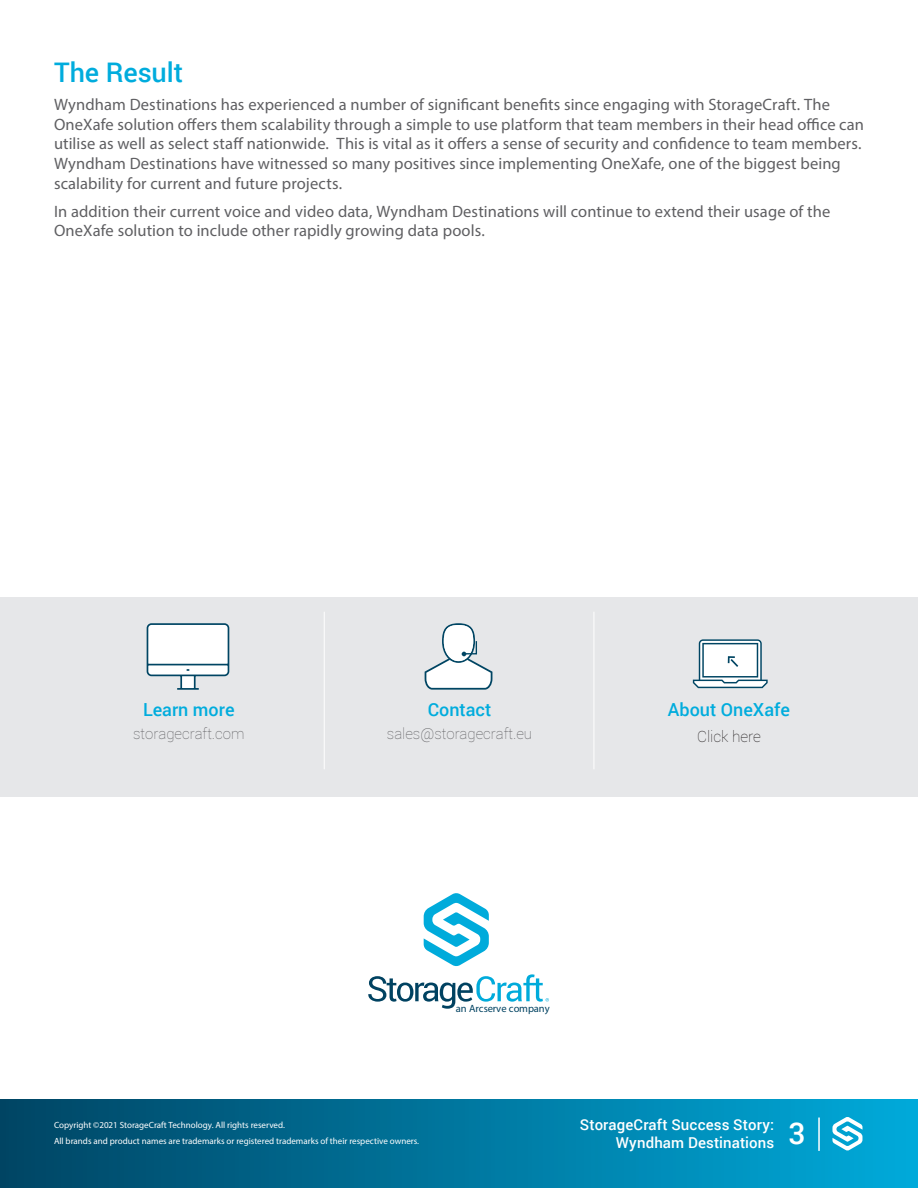
<style>
.page{position:relative;width:918px;height:1188px;background:#fff}
.page>*{position:absolute;margin:0;border:0;box-sizing:border-box;transform-origin:0 0}
.Body_Text{font:500 30px "Roboto";color:#fff}
.Body_Text-2{font:500 27px "Roboto";letter-spacing:-.005em;color:#00acdd}
.Body_Text-3{font:500 18px "Roboto";color:#00acdd}
.Body_Text-4{font:16.5px/19.8px "Myriad Pro";letter-spacing:.005em;color:#5f5f62}
.Body_Text-5{font:100 15.3px "Roboto";color:#231f20}
.Body_Text-6{font:500 15px "Roboto";letter-spacing:.01em;color:#fff}
.Body_Text-7{font:100 15px "Roboto";color:#5f5f62}
.t1{font:10.5px "Myriad Pro";color:#004261}
.Legal{font:9px "Myriad Pro";color:#fff}
</style>
<div class="page">
<div style="left:0;top:597px;width:918px;height:199px;background:#e6e7e9"></div>
<svg style="left:146px;top:623px;width:84px;height:67px"></svg>
<hr style="left:324px;top:612px;width:1px;height:157px;background:#fff">
<hr style="left:594px;top:612px;width:1px;height:157px;background:#fff">
<svg style="left:425px;top:623px;width:67px;height:67px"></svg>
<svg style="left:693px;top:639px;width:75px;height:49px"></svg>
<div style="left:0;top:1100px;width:918px;height:88px;background:linear-gradient(to right,#004463,#00aada)"></div>
<svg style="left:832px;top:1117px;width:30px;height:34px"></svg>
<hr style="left:818px;top:1118px;width:2px;height:33px;background:#fff">
<svg style="left:368px;top:974px;width:181px;height:35px"></svg>
<svg style="left:424px;top:893px;width:65px;height:73px"></svg>
<p class="Body_Text-2" style="left:54px;top:54px;width:131px">The Result</p>
<p class="Body_Text-4" style="left:54px;top:94px;width:811px">Wyndham Destinations has experienced a number of significant benefits since engaging with StorageCraft. The OneXafe solution offers them scalability through a simple to use platform that team members in their head office can utilise as well as select staff nationwide. This is vital as it offers a sense of security and confidence to team members.<br>Wyndham Destinations have witnessed so many positives since implementing OneXafe, one of the biggest being scalability for current and future projects.</p>
<p class="Body_Text-4" style="left:54px;top:201px;width:778px">In addition their current voice and video data, Wyndham Destinations will continue to extend their usage of the<br>OneXafe solution to include other rapidly growing data pools.</p>
<p class="Body_Text-3" style="left:143px;top:697px;width:93px">Learn more</p>
<p class="Body_Text-7" style="left:133px;top:723px;width:113px">storagecraft.com</p>
<p class="Body_Text-3" style="left:428px;top:697px;width:65px">Contact</p>
<p class="Body_Text-7" style="left:387px;top:723px;width:147px">sales@storagecraft.eu</p>
<p class="Body_Text-3" style="left:668px;top:697px;width:123px">About OneXafe</p>
<p class="Body_Text-5" style="left:697px;top:726px;width:65px">Click here</p>
<p class="t1" style="left:456px;top:1002px;width:95px">an Arcserve company</p>
<p class="Legal" style="left:54px;top:1120px;width:232px">Copyright ©2021 StorageCraft Technology. All rights reserved.</p>
<p class="Legal" style="left:54px;top:1135px;width:367px">All brands and product names are trademarks or registered trademarks of their respective owners.</p>
<p class="Body_Text-6" style="left:580px;top:1114px;width:196px">StorageCraft Success Story:</p>
<p class="Body_Text-6" style="left:616px;top:1132px;width:160px">Wyndham Destinations</p>
<p class="Body_Text" style="left:788px;top:1113px;width:19px">3</p>
</div>
